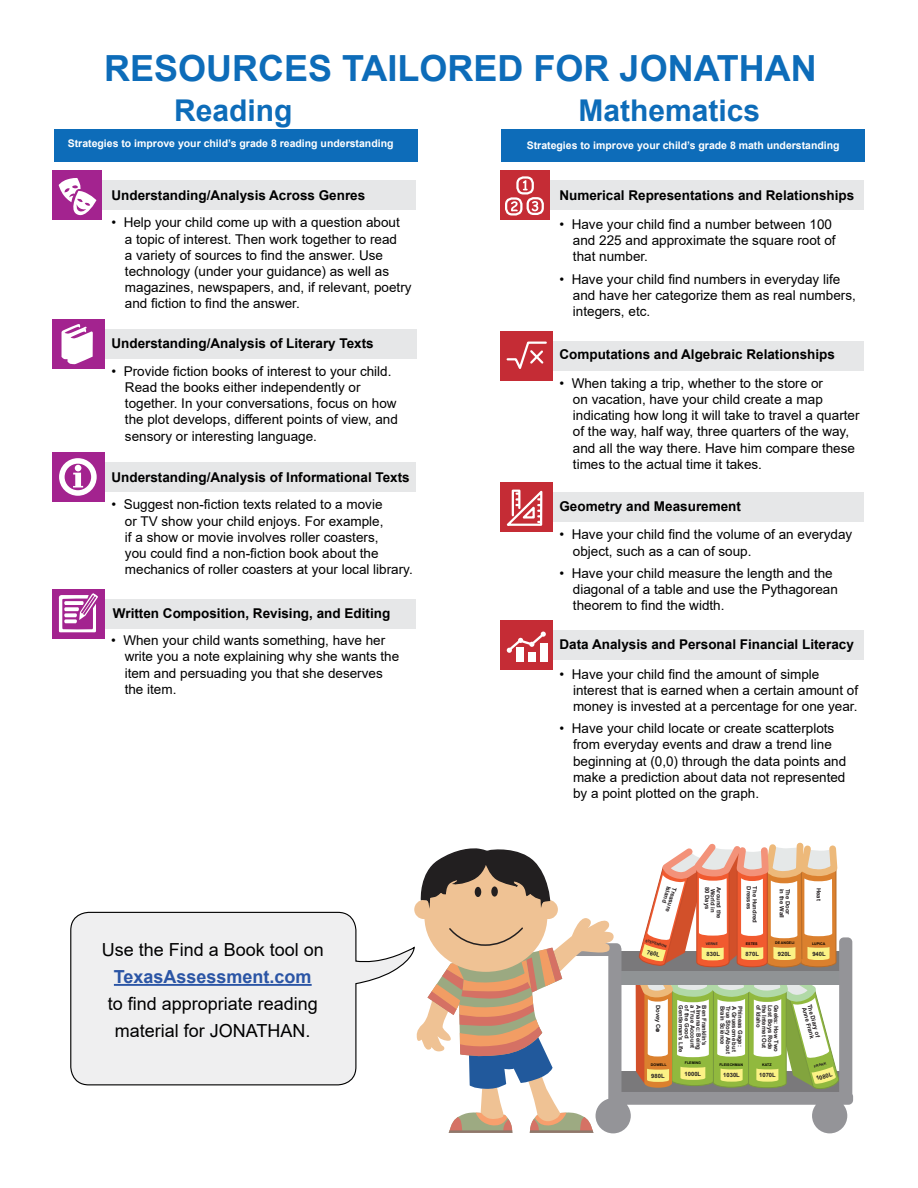
<style>
.page{position:relative;width:918px;height:1188px;background:#fff}
.page>*{position:absolute;margin:0;border:0;box-sizing:border-box;transform-origin:0 0}
.t1{font:700 36px "Arial";color:#0d6cb9}
.t2{font:700 30px "Arial";color:#0d6cb9}
.t3{font:18px/27px "Arial";color:#000;text-align:center}
.t4{font:700 18px "Arial";color:#2b55a5}
.t5{font:13.5px/16.2px "Arial";color:#000}
.t6{font:700 13.5px "Arial";color:#000}
.t7{font:700 10.5px "Arial";color:#fff}
.t8{font:700 5.85px/5.8px "Arial";color:#241f21}
.t9{font:700 5.85px "Arial";color:#221f20}
.t10{font:700 3.6px "Arial";color:#000}
.t11{font:700 3.6px "Arial";color:#241f21}
</style>
<div class="page">
<div style="left:548px;top:341px;width:316px;height:29px;background:#e6e7e8"></div>
<div style="left:548px;top:493px;width:316px;height:29px;background:#e6e7e8"></div>
<div style="left:548px;top:631px;width:316px;height:29px;background:#e6e7e8"></div>
<div style="left:100px;top:599px;width:316px;height:29px;background:#e6e7e8"></div>
<div style="left:100px;top:462px;width:316px;height:30px;background:#e6e7e8"></div>
<div style="left:100px;top:329px;width:316px;height:30px;background:#e6e7e8"></div>
<div style="left:548px;top:181px;width:316px;height:29px;background:#e6e7e8"></div>
<div style="left:100px;top:181px;width:316px;height:29px;background:#e6e7e8"></div>
<div style="left:54px;top:130px;width:364px;height:32px;background:#0d6cb9"></div>
<div style="left:501px;top:130px;width:364px;height:32px;background:#0d6cb9"></div>
<div style="left:53px;top:171px;width:49px;height:49px;background:#a3238f"></div>
<svg style="left:59px;top:178px;width:37px;height:38px"></svg>
<div style="left:52px;top:319px;width:53px;height:49px;background:#a3238f"></div>
<svg style="left:61px;top:324px;width:32px;height:40px"></svg>
<div style="left:52px;top:453px;width:53px;height:49px;background:#a3238f"></div>
<svg style="left:59px;top:458px;width:38px;height:38px"></svg>
<div style="left:65px;top:464px;width:26px;height:26px;background:#a3238f;border-radius:50%"></div>
<svg style="left:73px;top:465px;width:10px;height:23px"></svg>
<div style="left:52px;top:589px;width:53px;height:49px;background:#a3238f"></div>
<svg style="left:59px;top:593px;width:39px;height:39px"></svg>
<div style="left:501px;top:171px;width:49px;height:49px;background:#c52c35"></div>
<div style="left:527px;top:197px;width:17px;height:18px;border:2px solid #fff;border-radius:6px"></div>
<svg style="left:532px;top:201px;width:6px;height:10px"></svg>
<div style="left:516px;top:176px;width:18px;height:19px;border:2px solid #fff;border-radius:6px"></div>
<svg style="left:523px;top:180px;width:5px;height:10px"></svg>
<div style="left:505px;top:197px;width:18px;height:19px;border:2px solid #fff;border-radius:6px"></div>
<svg style="left:511px;top:201px;width:7px;height:10px"></svg>
<div style="left:501px;top:331px;width:52px;height:49px;background:#c52c35"></div>
<svg style="left:506px;top:341px;width:41px;height:28px"></svg>
<div style="left:501px;top:483px;width:52px;height:49px;background:#c52c35"></div>
<svg style="left:506px;top:489px;width:37px;height:37px"></svg>
<div style="left:501px;top:621px;width:52px;height:49px;background:#c52c35"></div>
<div style="left:517px;top:647px;width:7px;height:14px;background:#fff"></div>
<div style="left:529px;top:652px;width:7px;height:9px;background:#fff"></div>
<div style="left:540px;top:643px;width:7px;height:18px;background:#fff"></div>
<svg style="left:507px;top:632px;width:39px;height:21px"></svg>
<svg style="left:70px;top:911px;width:345px;height:175px"></svg>
<svg style="left:614px;top:937px;width:239px;height:196px;fill:#949498"></svg>
<svg style="left:629px;top:842px;width:212px;height:292px"></svg>
<svg style="left:414px;top:900px;width:19px;height:19px"></svg>
<svg style="left:416px;top:848px;width:198px;height:285px"></svg>
<hr style="left:114px;top:984px;width:198px;height:2px;background:#2b55a5">
<h2 class="t1" style="left:104px;top:43px;width:714px">RESOURCES TAILORED FOR JONATHAN</h2>
<h3 class="t2" style="left:174px;top:89px;width:120px">Reading</h3>
<p class="t7" style="left:68px;top:136px;width:327px">Strategies to improve your child’s grade 8 reading understanding</p>
<h4 class="t6" style="left:111px;top:185px;width:255px">Understanding/Analysis Across Genres</h4>
<p class="t5" style="left:125px;top:214px;width:288px;text-indent:-14px">• Help your child come up with a question about<br>a topic of interest. Then work together to read<br>a variety of sources to find the answer. Use technology (under your guidance) as well as magazines, newspapers, and, if relevant, poetry and fiction to find the answer.</p>
<h4 class="t6" style="left:111px;top:334px;width:264px">Understanding/Analysis of Literary Texts</h4>
<p class="t5" style="left:125px;top:363px;width:274px;text-indent:-14px">• Provide fiction books of interest to your child.<br>Read the books either independently or together. In your conversations, focus on how the plot develops, different points of view, and sensory or interesting language.</p>
<h4 class="t6" style="left:111px;top:468px;width:300px">Understanding/Analysis of Informational Texts</h4>
<p class="t5" style="left:125px;top:496px;width:289px;text-indent:-14px">• Suggest non-fiction texts related to a movie<br>or TV show your child enjoys. For example,<br>if a show or movie involves roller coasters,<br>you could find a non-fiction book about the mechanics of roller coasters at your local library.</p>
<h4 class="t6" style="left:113px;top:603px;width:279px">Written Composition, Revising, and Editing</h4>
<p class="t5" style="left:125px;top:632px;width:276px;text-indent:-14px">• When your child wants something, have her write you a note explaining why she wants the item and persuading you that she deserves the item.</p>
<h3 class="t2" style="left:578px;top:89px;width:183px">Mathematics</h3>
<p class="t7" style="left:527px;top:138px;width:314px">Strategies to improve your child’s grade 8 math understanding</p>
<h4 class="t6" style="left:559px;top:185px;width:296px">Numerical Representations and Relationships</h4>
<p class="t5" style="left:573px;top:216px;width:264px;text-indent:-14px">• Have your child find a number between 100 and 225 and approximate the square root of that number.</p>
<p class="t5" style="left:573px;top:271px;width:284px;text-indent:-14px">• Have your child find numbers in everyday life and have her categorize them as real numbers, integers, etc.</p>
<h4 class="t6" style="left:559px;top:345px;width:277px">Computations and Algebraic Relationships</h4>
<p class="t5" style="left:573px;top:375px;width:288px;text-indent:-14px">• When taking a trip, whether to the store or<br>on vacation, have your child create a map indicating how long it will take to travel a quarter of the way, half way, three quarters of the way, and all the way there. Have him compare these times to the actual time it takes.</p>
<h4 class="t6" style="left:559px;top:497px;width:183px">Geometry and Measurement</h4>
<p class="t5" style="left:573px;top:526px;width:281px;text-indent:-14px">• Have your child find the volume of an everyday object, such as a can of soup.</p>
<p class="t5" style="left:573px;top:565px;width:266px;text-indent:-14px">• Have your child measure the length and the diagonal of a table and use the Pythagorean theorem to find the width.</p>
<h4 class="t6" style="left:560px;top:635px;width:296px">Data Analysis and Personal Financial Literacy</h4>
<p class="t5" style="left:573px;top:666px;width:287px;text-indent:-14px">• Have your child find the amount of simple interest that is earned when a certain amount of money is invested at a percentage for one year.</p>
<p class="t5" style="left:573px;top:720px;width:275px;text-indent:-14px">• Have your child locate or create scatterplots from everyday events and draw a trend line beginning at (0,0) through the data points and make a prediction about data not represented by a point plotted on the graph.</p>
<h3 class="t3" style="left:102px;top:936px;width:224px">Use the Find a Book tool on</h3>
<h3 class="t4" style="left:114px;top:964px;width:199px">TexasAssessment.com</h3>
<h3 class="t3" style="left:108px;top:990px;width:212px">to find appropriate reading material for JONATHAN.</h3>
<p class="t8" style="left:678px;top:889px;width:26px;rotate:107deg">Treasure<br>Island</p>
<p class="t11" style="left:646px;top:938px;width:23px;rotate:15deg">STEVENSON</p>
<p class="t8" style="left:648px;top:949px;width:15px;rotate:16deg">760L</p>
<p class="t8" style="left:710px;top:887px;width:24px;rotate:90deg">80 Days</p>
<p class="t8" style="left:716px;top:889px;width:25px;rotate:90deg">World in</p>
<p class="t8" style="left:722px;top:887px;width:33px;rotate:90deg">Around the</p>
<p class="t11" style="left:706px;top:941px;width:14px;rotate:1deg">VERNE</p>
<p class="t8" style="left:707px;top:951px;width:15px">830L</p>
<p class="t8" style="left:752px;top:886px;width:24px;rotate:90deg">Dresses</p>
<p class="t8" style="left:758px;top:886px;width:38px;rotate:90deg">The Hundred</p>
<p class="t8" style="left:746px;top:951px;width:15px">870L</p>
<p class="t8" style="left:822px;top:888px;width:14px;rotate:90deg">Heat</p>
<p class="t8" style="left:785px;top:889px;width:31px;rotate:90deg">in the Wall</p>
<p class="t8" style="left:791px;top:889px;width:27px;rotate:90deg">The Door</p>
<p class="t8" style="left:778px;top:951px;width:15px">920L</p>
<p class="t10" style="left:746px;top:941px;width:13px">ESTES</p>
<p class="t10" style="left:775px;top:940px;width:21px">DE ANGELI</p>
<p class="t10" style="left:812px;top:941px;width:15px">LUPICA</p>
<p class="t8" style="left:812px;top:951px;width:15px">940L</p>
<p class="t9" style="left:662px;top:1005px;width:29px;rotate:90deg">Dovey Coe</p>
<p class="t10" style="left:651px;top:1062px;width:17px">DOWELL</p>
<p class="t8" style="left:651px;top:1073px;width:15px">980L</p>
<p class="t8" style="left:684px;top:1005px;width:49px;rotate:90deg">Gentleman's Life</p>
<p class="t8" style="left:690px;top:1005px;width:34px;rotate:90deg">of the Good</p>
<p class="t8" style="left:695px;top:1005px;width:44px;rotate:90deg">a True Account</p>
<p class="t8" style="left:701px;top:1005px;width:46px;rotate:90deg">Almanac: Being</p>
<p class="t8" style="left:707px;top:1005px;width:42px;rotate:90deg">Ben Franklin's</p>
<p class="t8" style="left:685px;top:1071px;width:18px">1000L</p>
<p class="t10" style="left:685px;top:1060px;width:18px">FLEMING</p>
<p class="t8" style="left:761px;top:1005px;width:24px;rotate:90deg">of Idaho</p>
<p class="t8" style="left:767px;top:1005px;width:45px;rotate:90deg">the Internet Out</p>
<p class="t8" style="left:773px;top:1005px;width:46px;rotate:90deg">Lost Boys Rode</p>
<p class="t8" style="left:779px;top:1005px;width:49px;rotate:90deg">Geeks: How Two</p>
<p class="t8" style="left:759px;top:1072px;width:18px">1070L</p>
<p class="t8" style="left:725px;top:1006px;width:40px;rotate:90deg">Brain Science</p>
<p class="t8" style="left:731px;top:1006px;width:49px;rotate:90deg">True Story About</p>
<p class="t8" style="left:737px;top:1006px;width:47px;rotate:90deg">A Gruesome but</p>
<p class="t8" style="left:743px;top:1006px;width:42px;rotate:90deg">Phineas Gage:</p>
<p class="t8" style="left:723px;top:1072px;width:18px">1030L</p>
<p class="t10" style="left:719px;top:1062px;width:25px">FLEISCHMAN</p>
<p class="t10" style="left:762px;top:1062px;width:11px">KATZ</p>
<p class="t8" style="left:812px;top:1003px;width:36px;rotate:75deg">The Diary of<br>Anne Frank</p>
<p class="t8" style="left:815px;top:1076px;width:18px;rotate:-17deg">1080L</p>
<p class="t11" style="left:814px;top:1064px;width:14px;rotate:-15deg">FRANK</p>
</div>
